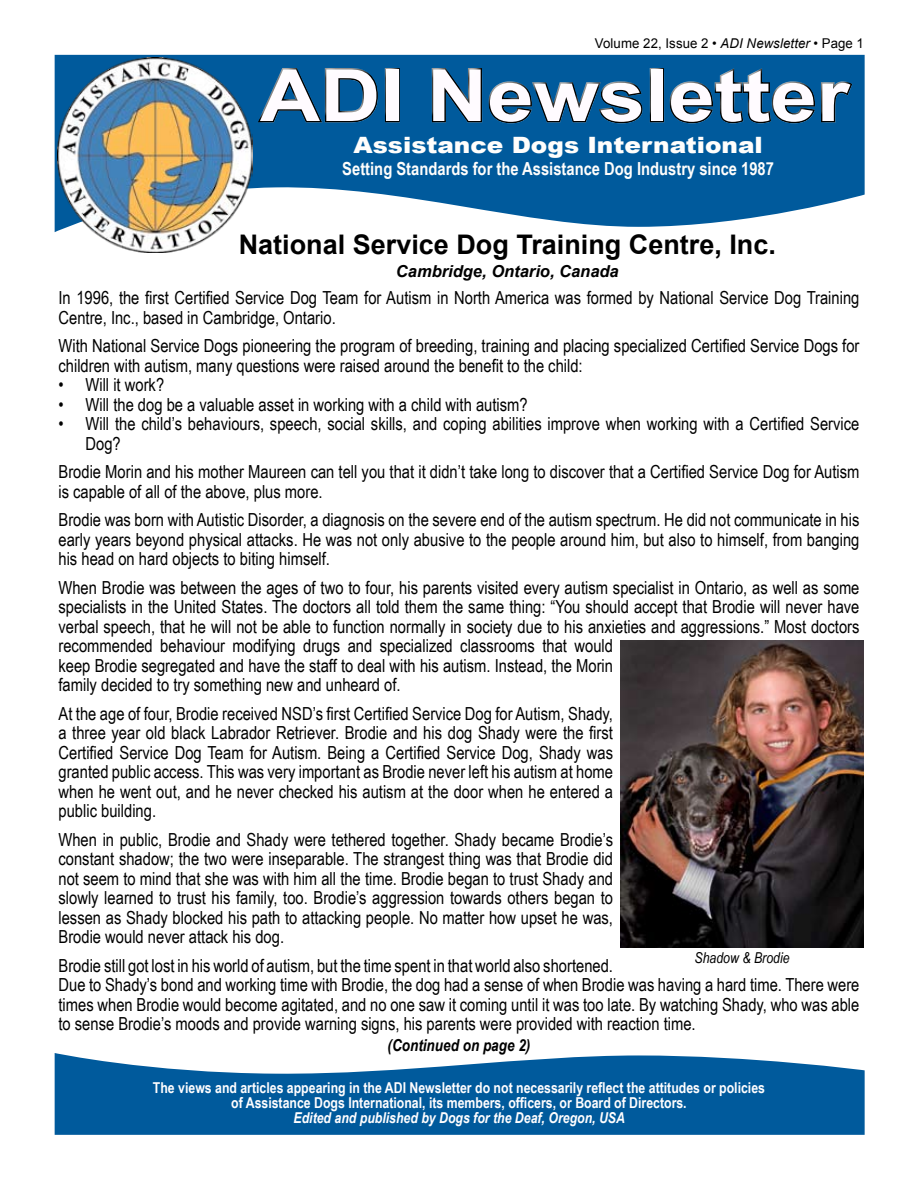
<style>
.page{position:relative;width:918px;height:1188px;background:#fff}
.page>*{position:absolute;margin:0;border:0;box-sizing:border-box;transform-origin:0 0}
.t1{font:700 72px "Arial";color:#fffbff;scale:1.16 1}
.t2{font:700 27px "Arial";color:#000}
.t3{font:900 22.5px "Arial";color:#fffefc;scale:1.1 1}
.t4{font:18px/19.5px "Arial Narrow";color:#000}
.t5{font:700 18px "Arial Narrow";color:#fffefc}
.t6{font:italic 700 16.5px "Arial";color:#000}
.t7{font:italic 700 16.5px "Arial Narrow";color:#000}
.t8{font:700 15px/15px "Arial Narrow";color:#fffeff;text-align:center}
.t9{font:italic 700 15px "Arial Narrow";color:#fffeff}
.t10{font:italic 15px "Arial Narrow";color:#000}
.t11{font:13.5px "Arial";letter-spacing:.005em;color:#000}
.s1{font-style:italic}
</style>
<div class="page">
<svg style="left:55px;top:1053px;width:810px;height:82px;background:#2370a9"></svg>
<svg style="left:55px;top:55px;width:810px;height:177px;fill:#005a9c"></svg>
<div style="left:247px;top:57px;width:614px;height:73px;background:#005a9c"></div>
<div style="left:249px;top:61px;width:614px;height:73px;background:#fff;opacity:.75"></div>
<img style="left:57px;top:57px;width:195px;height:195px">
<img style="left:621px;top:640px;width:242px;height:307px">
<p class="t11" style="left:595px;top:35px;width:271px">Volume 22, Issue 2 • <span class="s1">ADI Newsletter</span> • Page 1</p>
<h1 class="t1" style="left:260px;top:48px;width:510px">ADI Newsletter</h1>
<p class="t3" style="left:354px;top:129px;width:373px">Assistance Dogs International</p>
<p class="t5" style="left:342px;top:155px;width:433px">Setting Standards for the Assistance Dog Industry since 1987</p>
<h2 class="t2" style="left:239px;top:227px;width:539px">National Service Dog Training Centre, Inc.</h2>
<p class="t6" style="left:396px;top:261px;width:224px">Cambridge, Ontario, Canada</p>
<p class="t4" style="left:58px;top:288px;width:802px">In 1996, the first Certified Service Dog Team for Autism in North America was formed by National Service Dog Training<br>Centre, Inc., based in Cambridge, Ontario.</p>
<p class="t4" style="left:58px;top:336px;width:803px">With National Service Dogs pioneering the program of breeding, training and placing specialized Certified Service Dogs for children with autism, many questions were raised around the benefit to the child:</p>
<p class="t4" style="left:58px;top:375px;width:107px">• Will it work?</p>
<p class="t4" style="left:58px;top:394px;width:471px">• Will the dog be a valuable asset in working with a child with autism?</p>
<p class="t4" style="left:86px;top:414px;width:775px;text-indent:-27px">• Will the child’s behaviours, speech, social skills, and coping abilities improve when working with a Certified Service<br>Dog?</p>
<p class="t4" style="left:58px;top:462px;width:803px">Brodie Morin and his mother Maureen can tell you that it didn’t take long to discover that a Certified Service Dog for Autism is capable of all of the above, plus more.</p>
<p class="t4" style="left:58px;top:510px;width:802px;text-align:justify">Brodie was born with Autistic Disorder, a diagnosis on the severe end of the autism spectrum. He did not communicate in his early years beyond physical attacks. He was not only abusive to the people around him, but also to himself, from banging his head on hard objects to biting himself.</p>
<p class="t4" style="left:58px;top:577px;width:803px">When Brodie was between the ages of two to four, his parents visited every autism specialist in Ontario, as well as some specialists in the United States. The doctors all told them the same thing: “You should accept that Brodie will never have verbal speech, that he will not be able to function normally in society due to his anxieties and aggressions.” Most doctors recommended behaviour modifying drugs and specialized classrooms that would<br>keep Brodie segregated and have the staff to deal with his autism. Instead, the Morin<br>family decided to try something new and unheard of.</p>
<p class="t4" style="left:58px;top:703px;width:556px;text-align:justify">At the age of four, Brodie received NSD’s first Certified Service Dog for Autism, Shady, a three year old black Labrador Retriever. Brodie and his dog Shady were the first Certified Service Dog Team for Autism. Being a Certified Service Dog, Shady was granted public access. This was very important as Brodie never left his autism at home when he went out, and he never checked his autism at the door when he entered a public building.</p>
<p class="t4" style="left:58px;top:829px;width:556px;text-align:justify">When in public, Brodie and Shady were tethered together. Shady became Brodie’s constant shadow; the two were inseparable. The strangest thing was that Brodie did not seem to mind that she was with him all the time. Brodie began to trust Shady and slowly learned to trust his family, too. Brodie’s aggression towards others began to lessen as Shady blocked his path to attacking people. No matter how upset he was, Brodie would never attack his dog.</p>
<p class="t4" style="left:58px;top:955px;width:803px">Brodie still got lost in his world of autism, but the time spent in that world also shortened.<br>Due to Shady’s bond and working time with Brodie, the dog had a sense of when Brodie was having a hard time. There were times when Brodie would become agitated, and no one saw it coming until it was too late. By watching Shady, who was able to sense Brodie’s moods and provide warning signs, his parents were provided with reaction time.</p>
<p class="t7" style="left:388px;top:1033px;width:144px">(Continued on page 2)</p>
<p class="t10" style="left:695px;top:947px;width:97px">Shadow &amp; Brodie</p>
<p class="t8" style="left:153px;top:1080px;width:614px">The views and articles appearing in the ADI Newsletter do not necessarily reflect the attitudes or policies of Assistance Dogs International, its members, officers, or Board of Directors.</p>
<p class="t9" style="left:294px;top:1107px;width:333px">Edited and published by Dogs for the Deaf, Oregon, USA</p>
</div>
